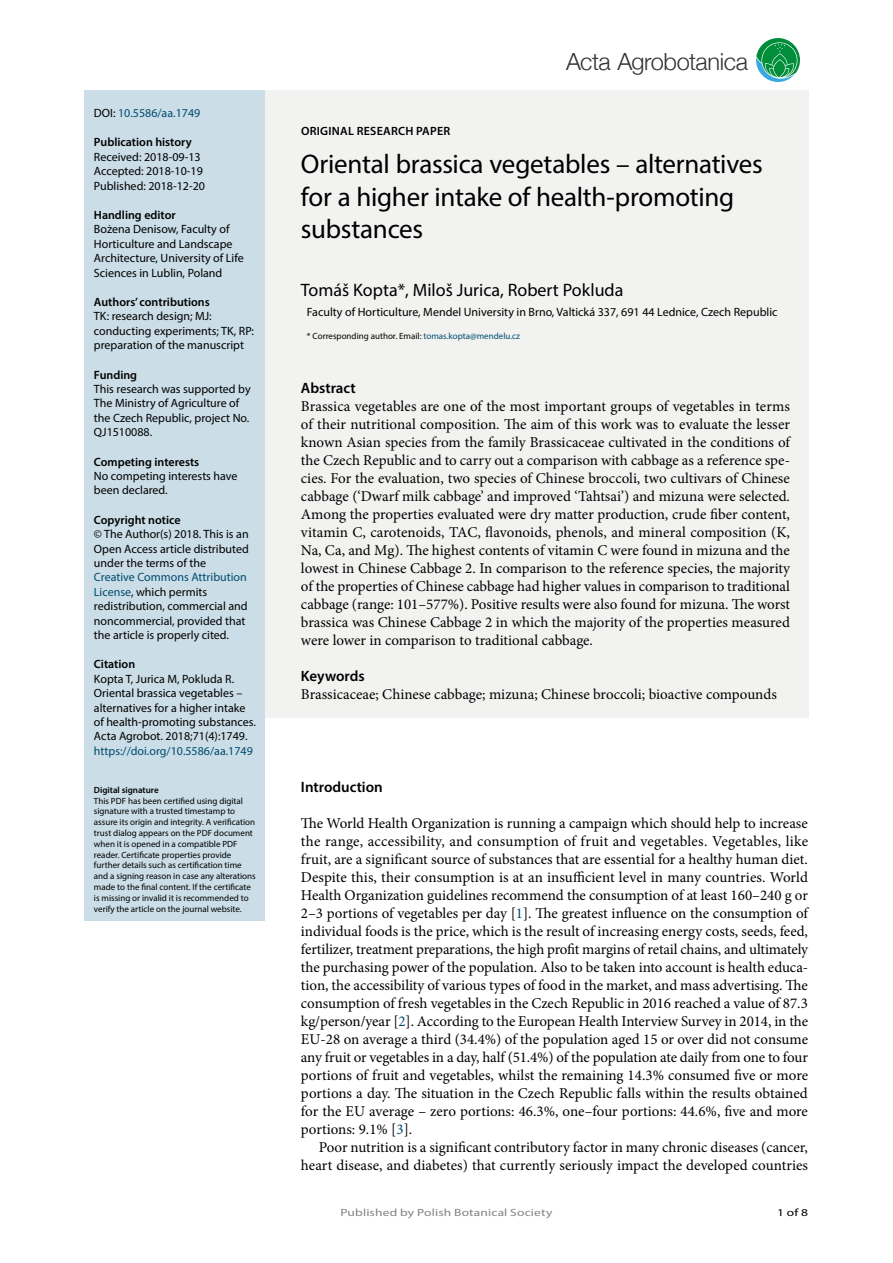
<style>
.page{position:relative;width:893px;height:1263px;background:#fff}
.page>*{position:absolute;margin:0;border:0;box-sizing:border-box;transform-origin:0 0}
.t1{font:27px/32.4px "Myriad Pro";letter-spacing:-.01em;color:#000}
.t2{font:300 23.55px "Helvetica Neue";letter-spacing:-.02em;color:#333}
.Authors{font:18px "Myriad Pro";color:#000}
.Body_text{font:15px/18px "Minion Pro";letter-spacing:-.005em;color:#000;text-align:justify}
.Body_text___first_li{font:15px/18px "Minion Pro";color:#000;text-align:right}
.Keywords{font:15px "Minion Pro";color:#000}
.t3{font:600 15px "Myriad Pro";color:#000}
.Body_text-2{font:12px/14.4px "Myriad Pro";color:#000}
.Article_type{font:600 12px "Myriad Pro";color:#000}
.Affiliations{font:12px "Myriad Pro";color:#000}
.Article_type-2{font:600 12px "Myriad Pro";letter-spacing:.02em;color:#000}
.Body_text-3{font:12px "Myriad Pro";color:#004b6f}
.t4{font:10.5px "Myriad Pro Regular 2";letter-spacing:.01em;color:#828282;scale:1.28 1}
.t5{font:10.5px "Myriad Pro";color:#000;scale:1.28 1}
.Body_text-4{font:9px/10.8px "Myriad Pro";color:#000}
.Corresponding_author{font:9px "Myriad Pro";color:#000}
.t6{font:600 9px "Myriad Pro";color:#000}
.s1{color:#000}
.s2{color:#004b6f}
</style>
<div class="page">
<svg style="left:756px;top:38px;width:44px;height:44px"></svg>
<div style="left:265px;top:90px;width:543px;height:627px;background:#f2f2f1"></div>
<div style="left:85px;top:90px;width:180px;height:830px;background:#cbdde7"></div>
<p class="Body_text-3" style="left:94px;top:106px;width:108px"><span class="s1">DOI:</span> 10.5586/aa.1749</p>
<p class="Article_type" style="left:94px;top:135px;width:99px">Publication history</p>
<p class="Body_text-2" style="left:94px;top:149px;width:108px">Received: 2018-09-13</p>
<p class="Body_text-2" style="left:94px;top:164px;width:110px">Accepted: 2018-10-19</p>
<p class="Body_text-2" style="left:94px;top:178px;width:113px">Published: 2018-12-20</p>
<p class="Article_type" style="left:94px;top:207px;width:83px">Handling editor</p>
<p class="Body_text-2" style="left:94px;top:222px;width:151px">Bożena Denisow, Faculty of<br>Horticulture and Landscape<br>Architecture, University of Life<br>Sciences in Lublin, Poland</p>
<p class="Article_type" style="left:94px;top:294px;width:117px">Authors’ contributions</p>
<p class="Body_text-2" style="left:94px;top:309px;width:162px">TK: research design; MJ: conducting experiments; TK, RP: preparation of the manuscript</p>
<p class="Article_type" style="left:94px;top:367px;width:45px">Funding</p>
<p class="Body_text-2" style="left:94px;top:382px;width:158px">This research was supported by<br>The Ministry of Agriculture of the Czech Republic, project No.<br>QJ1510088.</p>
<p class="Article_type" style="left:94px;top:454px;width:107px">Competing interests</p>
<p class="Body_text-2" style="left:94px;top:469px;width:145px">No competing interests have been declared.</p>
<p class="Article_type" style="left:94px;top:512px;width:88px">Copyright notice</p>
<p class="Body_text-2" style="left:94px;top:527px;width:156px">© The Author(s) 2018. This is an<br>Open Access article distributed under the terms of the<br><span class="s2">Creative Commons Attribution<br>License</span>, which permits redistribution, commercial and noncommercial, provided that the article is properly cited.</p>
<p class="Article_type" style="left:94px;top:657px;width:43px">Citation</p>
<p class="Body_text-2" style="left:94px;top:671px;width:163px">Kopta T, Jurica M, Pokluda R.<br>Oriental brassica vegetables – alternatives for a higher intake of health-promoting substances.<br>Acta Agrobot. 2018;71(4):1749. <span class="s2">https://doi.org/10.5586/aa.1749</span></p>
<p class="t6" style="left:94px;top:784px;width:66px">Digital signature</p>
<p class="Body_text-4" style="left:94px;top:795px;width:163px">This PDF has been certified using digital signature with a trusted timestamp to assure its origin and integrity. A verification trust dialog appears on the PDF document when it is opened in a compatible PDF reader. Certificate properties provide further details such as certification time and a signing reason in case any alterations made to the final content. If the certificate is missing or invalid it is recommended to verify the article on the journal website.</p>
<h2 class="t2" style="left:566px;top:43px;width:183px">Acta Agrobotanica</h2>
<p class="Article_type-2" style="left:301px;top:123px;width:151px">ORIGINAL RESEARCH PAPER</p>
<p class="t1" style="left:301px;top:148px;width:463px">Oriental brassica vegetables – alternatives for a higher intake of health-promoting substances</p>
<p class="Authors" style="left:301px;top:279px;width:324px">Tomáš Kopta*, Miloš Jurica, Robert Pokluda</p>
<p class="Affiliations" style="left:307px;top:305px;width:472px">Faculty of Horticulture, Mendel University in Brno, Valtická 337, 691 44 Lednice, Czech Republic</p>
<p class="Corresponding_author" style="left:307px;top:330px;width:215px">* Corresponding author. Email: <span class="s2">tomas.kopta@mendelu.cz</span></p>
<p class="t3" style="left:301px;top:378px;width:56px">Abstract</p>
<p class="Body_text" style="left:301px;top:397px;width:491px">Brassica vegetables are one of the most important groups of vegetables in terms of their nutritional composition. The aim of this work was to evaluate the lesser known Asian species from the family Brassicaceae cultivated in the conditions of the Czech Republic and to carry out a comparison with cabbage as a reference spe&shy;cies. For the evaluation, two species of Chinese broccoli, two cultivars of Chinese cabbage (‘Dwarf milk cabbage’ and improved ‘Tahtsai’) and mizuna were selected.<br>Among the properties evaluated were dry matter production, crude fiber content, vitamin C, carotenoids, TAC, flavonoids, phenols, and mineral composition (K, Na, Ca, and Mg). The highest contents of vitamin C were found in mizuna and the lowest in Chinese Cabbage 2. In comparison to the reference species, the majority of the properties of Chinese cabbage had higher values in comparison to traditional cabbage (range: 101–577%). Positive results were also found for mizuna. The worst brassica was Chinese Cabbage 2 in which the majority of the properties measured were lower in comparison to traditional cabbage.</p>
<p class="t3" style="left:301px;top:666px;width:65px">Keywords</p>
<p class="Keywords" style="left:301px;top:684px;width:477px">Brassicaceae; Chinese cabbage; mizuna; Chinese broccoli; bioactive compounds</p>
<p class="t3" style="left:301px;top:777px;width:83px">Introduction</p>
<p class="Body_text" style="left:301px;top:814px;width:509px">The World Health Organization is running a campaign which should help to increase the range, accessibility, and consumption of fruit and vegetables. Vegetables, like fruit, are a significant source of substances that are essential for a healthy human diet.<br>Despite this, their consumption is at an insufficient level in many countries. World Health Organization guidelines recommend the consumption of at least 160–240 g or 2–3 portions of vegetables per day [<span class="s2">1</span>]. The greatest influence on the consumption of individual foods is the price, which is the result of increasing energy costs, seeds, feed, fertilizer, treatment preparations, the high profit margins of retail chains, and ultimately the purchasing power of the population. Also to be taken into account is health educa&shy;tion, the accessibility of various types of food in the market, and mass advertising. The consumption of fresh vegetables in the Czech Republic in 2016 reached a value of 87.3 kg/person/year [<span class="s2">2</span>]. According to the European Health Interview Survey in 2014, in the EU-28 on average a third (34.4%) of the population aged 15 or over did not consume any fruit or vegetables in a day, half (51.4%) of the population ate daily from one to four portions of fruit and vegetables, whilst the remaining 14.3% consumed five or more portions a day. The situation in the Czech Republic falls within the results obtained for the EU average – zero portions: 46.3%, one–four portions: 44.6%, five and more portions: 9.1% [<span class="s2">3</span>].</p>
<p class="Body_text___first_li" style="left:301px;top:1138px;width:509px">Poor nutrition is a significant contributory factor in many chronic diseases (cancer, heart disease, and diabetes) that currently seriously impact the developed countries</p>
<p class="t4" style="left:340px;top:1205px;width:167px">Published by Polish Botanical Society</p>
<p class="t5" style="left:777px;top:1205px;width:26px">1 of 8</p>
</div>
